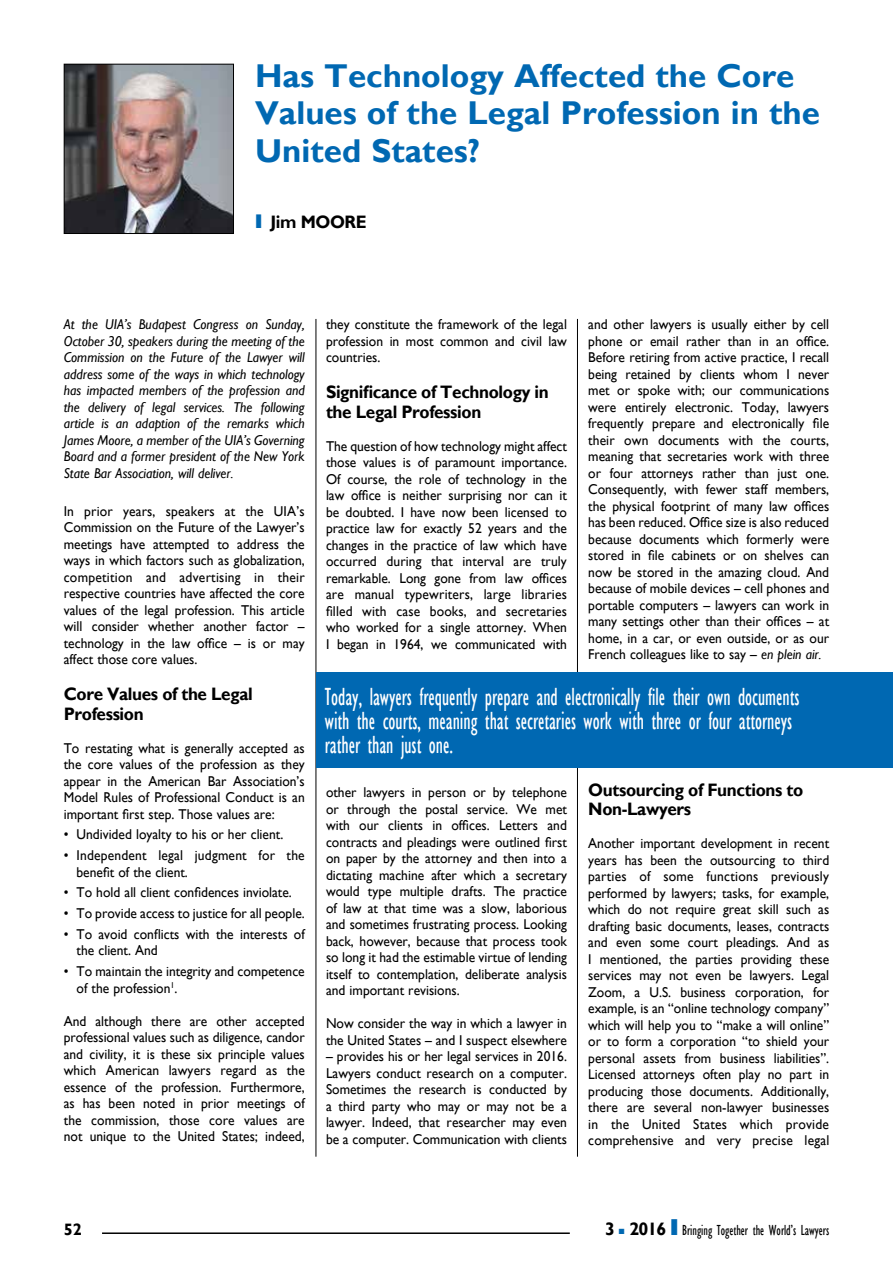
<style>
.page{position:relative;width:893px;height:1263px;background:#fff}
.page>*{position:absolute;margin:0;border:0;box-sizing:border-box;transform-origin:0 0}
.t1{font:700 33px/37.5px "Gill Sans";color:#0068b2}
.t2{font:condensed 25.5px/24px "Gill Sans";color:#fff;scale:.8 1}
.t3{font:700 18px/19.5px "Gill Sans";letter-spacing:-.02em;color:#000;scale:.95 1}
.t4{font:700 18px "Gill Sans";letter-spacing:-.02em;color:#000}
.t5{font:700 16.5px "Gill Sans";color:#000}
.t6{font:condensed 15px "Gill Sans";color:#000;scale:.85 1}
.t7{font:14.25px/16.5px "Gill Sans";color:#000;text-align:justify;scale:.95 1}
.t8{font:italic 14.25px/16.5px "Gill Sans";color:#000;text-align:justify;scale:.95 1}
.s1{font-family:"Futura";font-weight:800;color:#0068b2}
.s2{font-style:italic}
.s3{color:#0068b2}
.s4{font-weight:700;font-stretch:normal;font-size:18px}
.s5{font-family:"Futura";font-weight:800;font-stretch:normal;font-size:21px;color:#0068b2}
</style>
<div class="page">
<hr style="left:577px;top:319px;width:1px;height:838px;background:#000">
<hr style="left:316px;top:319px;width:1px;height:838px;background:#000">
<hr style="left:102px;top:1232px;width:468px;height:2px;background:#000">
<img style="left:66px;top:66px;width:166px;height:166px">
<div style="left:64px;top:64px;width:170px;height:170px;border:1px solid #000"></div>
<div style="left:316px;top:672px;width:577px;height:95px;background:#0068b2"></div>
<h1 class="t1" style="left:255px;top:58px;width:566px">Has Technology Affected the Core<br>Values of the Legal Profession in the<br>United States?</h1>
<p class="t3" style="left:255px;top:213px;width:119px"><span class="s1">I</span> Jim MOORE</p>
<p class="t8" style="left:64px;top:316px;width:255px">At the UIA’s Budapest Congress on Sunday, October 30, speakers during the meeting of the Commission on the Future of the Lawyer will address some of the ways in which technology has impacted members of the profession and the delivery of legal services. The following article is an adaption of the remarks which James Moore, a member of the UIA’s Governing Board and a former president of the New York State Bar Association, will deliver.</p>
<p class="t7" style="left:64px;top:503px;width:255px">In prior years, speakers at the UIA’s Commission on the Future of the Lawyer’s meetings have attempted to address the ways in which factors such as globalization, competition and advertising in their respective countries have affected the core values of the legal profession. This article will consider whether another factor – technology in the law office – is or may affect those core values.</p>
<p class="t3" style="left:64px;top:685px;width:200px">Core Values of the Legal<br>Profession</p>
<p class="t7" style="left:64px;top:740px;width:255px">To restating what is generally accepted as the core values of the profession as they appear in the American Bar Association’s Model Rules of Professional Conduct is an important first step. Those values are:</p>
<p class="t7" style="left:64px;top:827px;width:233px">• Undivided loyalty to his or her client.</p>
<p class="t7" style="left:77px;top:847px;width:242px;text-indent:-13px">• Independent legal judgment for the benefit of the client.</p>
<p class="t7" style="left:64px;top:885px;width:242px">• To hold all client confidences inviolate.</p>
<p class="t7" style="left:64px;top:905px;width:255px">• To provide access to justice for all people.</p>
<p class="t7" style="left:77px;top:926px;width:242px;text-indent:-13px">• To avoid conflicts with the interests of the client. And</p>
<p class="t7" style="left:77px;top:963px;width:242px;text-indent:-13px">• To maintain the integrity and competence of the profession<sup>1</sup>.</p>
<p class="t7" style="left:64px;top:1013px;width:255px">And although there are other accepted professional values such as diligence, candor and civility, it is these six principle values which American lawyers regard as the essence of the profession. Furthermore, as has been noted in prior meetings of the commission, those core values are not unique to the United States; indeed,</p>
<p class="t7" style="left:326px;top:316px;width:255px">they constitute the framework of the legal profession in most common and civil law countries.</p>
<p class="t3" style="left:326px;top:383px;width:236px">Significance of Technology in the Legal Profession</p>
<p class="t7" style="left:326px;top:438px;width:255px">The question of how technology might affect those values is of paramount importance.<br>Of course, the role of technology in the law office is neither surprising nor can it be doubted. I have now been licensed to practice law for exactly 52 years and the changes in the practice of law which have occurred during that interval are truly remarkable. Long gone from law offices are manual typewriters, large libraries filled with case books, and secretaries who worked for a single attorney. When I began in 1964, we communicated with</p>
<p class="t7" style="left:588px;top:316px;width:255px">and other lawyers is usually either by cell phone or email rather than in an office.<br>Before retiring from active practice, I recall being retained by clients whom I never met or spoke with; our communications were entirely electronic. Today, lawyers frequently prepare and electronically file their own documents with the courts, meaning that secretaries work with three or four attorneys rather than just one.<br>Consequently, with fewer staff members, the physical footprint of many law offices has been reduced. Office size is also reduced because documents which formerly were stored in file cabinets or on shelves can now be stored in the amazing cloud. And because of mobile devices – cell phones and portable computers – lawyers can work in many settings other than their offices – at home, in a car, or even outside, or as our French colleagues like to say – <span class="s2">en plein air.</span></p>
<h2 class="t2" style="left:325px;top:684px;width:595px">Today, lawyers frequently prepare and electronically file their own documents with the courts, meaning that secretaries work with three or four attorneys rather than just one.</h2>
<p class="t7" style="left:326px;top:784px;width:255px">other lawyers in person or by telephone or through the postal service. We met with our clients in offices. Letters and contracts and pleadings were outlined first on paper by the attorney and then into a dictating machine after which a secretary would type multiple drafts. The practice of law at that time was a slow, laborious and sometimes frustrating process. Looking back, however, because that process took so long it had the estimable virtue of lending itself to contemplation, deliberate analysis and important revisions.</p>
<p class="t7" style="left:326px;top:1015px;width:255px">Now consider the way in which a lawyer in the United States – and I suspect elsewhere</p>
<p class="t7" style="left:326px;top:1048px;width:255px">– provides his or her legal services in 2016.<br>Lawyers conduct research on a computer.<br>Sometimes the research is conducted by a third party who may or may not be a lawyer. Indeed, that researcher may even be a computer. Communication with clients</p>
<p class="t3" style="left:588px;top:780px;width:228px">Outsourcing of Functions to<br>Non-Lawyers</p>
<p class="t7" style="left:588px;top:835px;width:255px">Another important development in recent years has been the outsourcing to third parties of some functions previously performed by lawyers; tasks, for example, which do not require great skill such as drafting basic documents, leases, contracts and even some court pleadings. And as I mentioned, the parties providing these services may not even be lawyers. Legal Zoom, a U.S. business corporation, for example, is an “online technology company” which will help you to “make a will online” or to form a corporation “to shield your personal assets from business liabilities”.<br>Licensed attorneys often play no part in producing those documents. Additionally, there are several non-lawyer businesses in the United States which provide comprehensive and very precise legal</p>
<p class="t5" style="left:64px;top:1219px;width:20px">52</p>
<p class="t4" style="left:605px;top:1218px;width:11px">3</p>
<p class="t6" style="left:619px;top:1221px;width:249px"><span class="s3">■</span> <span class="s4">2016</span> <span class="s5">I</span> Bringing Together the World’s Lawyers</p>
</div>
